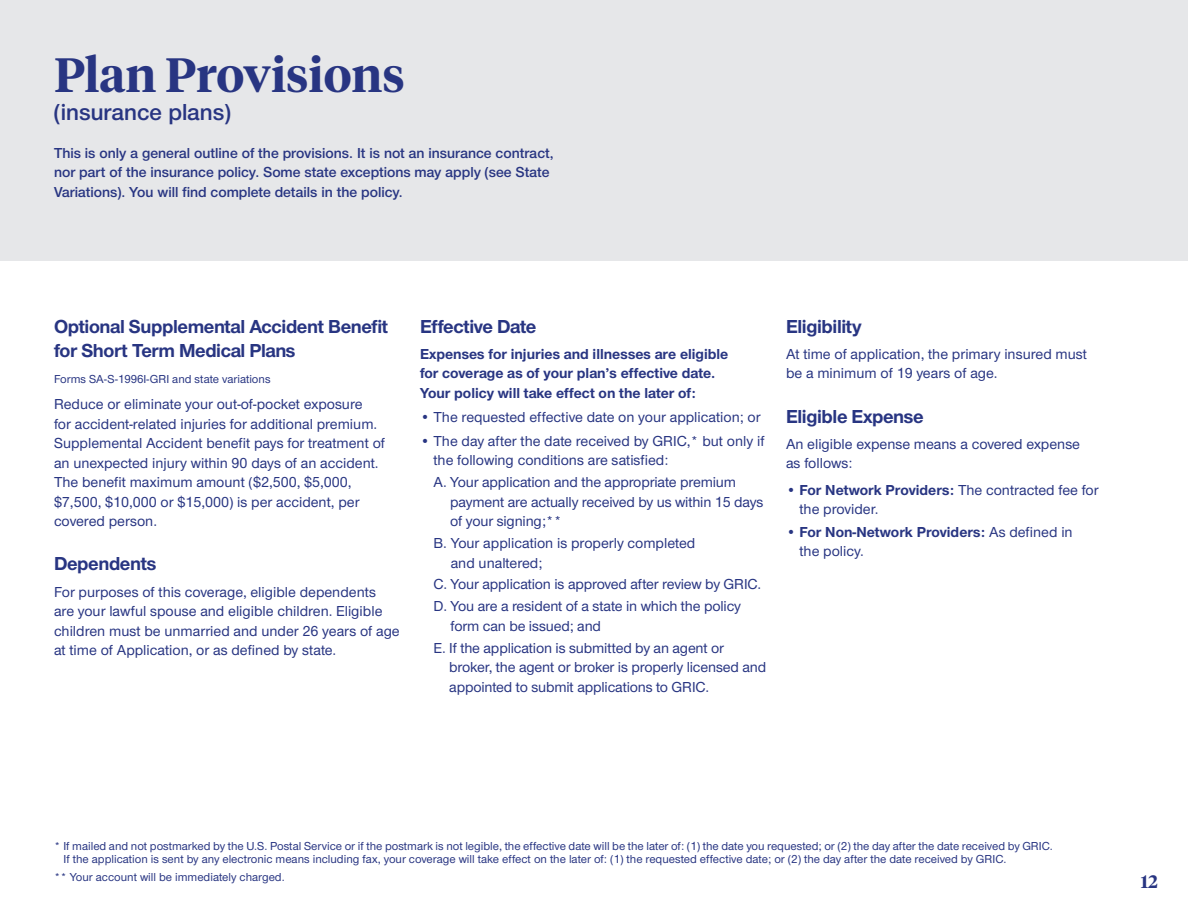
<style>
.page{position:relative;width:1188px;height:918px;background:#fff}
.page>*{position:absolute;margin:0;border:0;box-sizing:border-box;transform-origin:0 0}
.t1{font:600 48px "UHC Serif Headline";color:#283582}
.t2{font:600 24px "UHC Sans";color:#283582}
.t3{font:700 19.5px/24px "UHC Sans";letter-spacing:-.02em;color:#283582}
.t4{font:600 18px "UHC Serif Headline";color:#283582}
.t5{font:500 15px/19.5px "UHC Sans";color:#283582}
.t6{font:600 15px/19.5px "UHC Sans";color:#283582}
.t7{font:700 15px/19.5px "UHC Sans";color:#283582}
.t8{font:12px/13.5px "UHC Sans";color:#283582}
.t9{font:500 12px "UHC Sans";color:#283582}
.s1{font-weight:700}
.s2{font-weight:500}
</style>
<div class="page">
<div style="left:0;top:0;width:1188px;height:261px;background:#e6e7e9"></div>
<h1 class="t1" style="left:54px;top:42px;width:352px">Plan Provisions</h1>
<h2 class="t2" style="left:54px;top:97px;width:178px">(insurance plans)</h2>
<p class="t6" style="left:54px;top:143px;width:501px">This is only a general outline of the provisions. It is not an insurance contract, nor part of the insurance policy. Some state exceptions may apply (see State<br>Variations). You will find complete details in the policy.</p>
<h3 class="t3" style="left:54px;top:313px;width:336px">Optional Supplemental Accident Benefit for Short Term Medical Plans</h3>
<p class="t9" style="left:54px;top:371px;width:218px">Forms SA-S-1996I-GRI and state variations</p>
<p class="t5" style="left:54px;top:394px;width:333px">Reduce or eliminate your out-of-pocket exposure<br>for accident-related injuries for additional premium.<br>Supplemental Accident benefit pays for treatment of an unexpected injury within 90 days of an accident.<br>The benefit maximum amount ($2,500, $5,000, $7,500, $10,000 or $15,000) is per accident, per covered person.</p>
<h3 class="t3" style="left:54px;top:551px;width:104px">Dependents</h3>
<p class="t5" style="left:54px;top:581px;width:347px">For purposes of this coverage, eligible dependents are your lawful spouse and eligible children. Eligible children must be unmarried and under 26 years of age at time of Application, or as defined by state.</p>
<h3 class="t3" style="left:420px;top:313px;width:118px">Effective Date</h3>
<p class="t7" style="left:420px;top:344px;width:310px">Expenses for injuries and illnesses are eligible for coverage as of your plan’s effective date.<br>Your policy will take effect on the later of:</p>
<p class="t5" style="left:420px;top:406px;width:342px">• The requested effective date on your application; or</p>
<p class="t5" style="left:434px;top:430px;width:333px;text-indent:-14px">• The day after the date received by GRIC,* but only if the following conditions are satisfied:</p>
<p class="t5" style="left:450px;top:472px;width:315px;text-indent:-17px">A. Your application and the appropriate premium payment are actually received by us within 15 days of your signing;**</p>
<p class="t5" style="left:451px;top:533px;width:246px;text-indent:-17px">B. Your application is properly completed and unaltered;</p>
<p class="t5" style="left:434px;top:573px;width:329px;line-height:21.9px">C. Your application is approved after review by GRIC.<br>D. You are a resident of a state in which the policy</p>
<p class="t5" style="left:434px;top:614px;width:292px;line-height:21.9px;text-indent:17px">form can be issued; and<br>E. If the application is submitted by an agent or</p>
<p class="t5" style="left:449px;top:657px;width:318px">broker, the agent or broker is properly licensed and appointed to submit applications to GRIC.</p>
<h3 class="t3" style="left:786px;top:313px;width:77px">Eligibility</h3>
<p class="t5" style="left:786px;top:343px;width:303px">At time of application, the primary insured must be a minimum of 19 years of age.</p>
<h3 class="t3" style="left:786px;top:403px;width:139px">Eligible Expense</h3>
<p class="t5" style="left:786px;top:433px;width:296px">An eligible expense means a covered expense as follows:</p>
<p class="t5" style="left:800px;top:479px;width:301px;text-indent:-14px"><span class="s1">• For Network Providers:</span> The contracted fee for the provider.</p>
<p class="t7" style="left:800px;top:522px;width:275px;text-indent:-14px">• For Non-Network Providers: <span class="s2">As defined in the policy.</span></p>
<p class="t8" style="left:64px;top:838px;width:991px;text-indent:-10px">* If mailed and not postmarked by the U.S. Postal Service or if the postmark is not legible, the effective date will be the later of: (1) the date you requested; or (2) the day after the date received by GRIC.<br>If the application is sent by any electronic means including fax, your coverage will take effect on the later of: (1) the requested effective date; or (2) the day after the date received by GRIC.</p>
<p class="t8" style="left:54px;top:870px;width:232px">** Your account will be immediately charged.</p>
<p class="t4" style="left:1141px;top:869px;width:19px">12</p>
</div>
